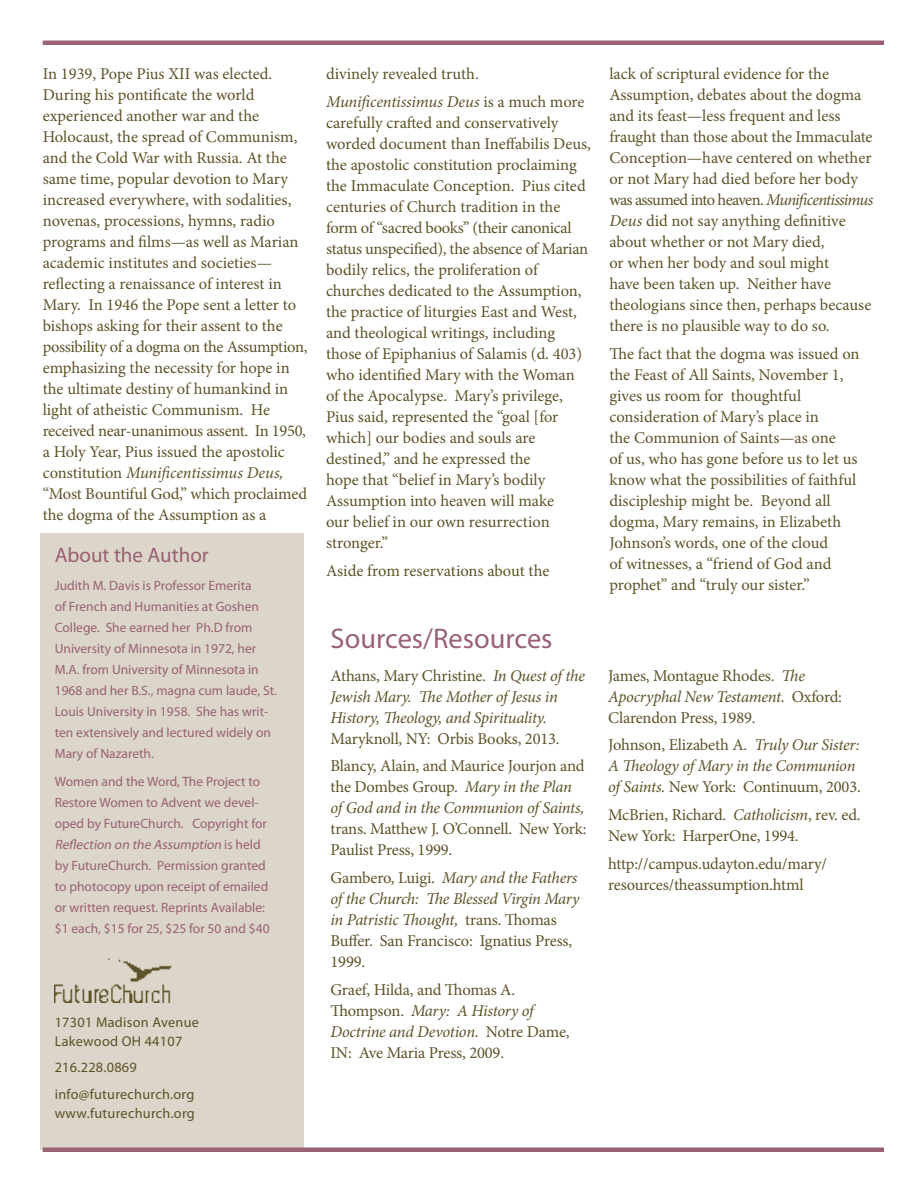
<style>
.page{position:relative;width:918px;height:1188px;background:#fff}
.page>*{position:absolute;margin:0;border:0;box-sizing:border-box;transform-origin:0 0}
.t1{font:28.5px "Myriad Pro";color:#9a6175}
.t2{font:21px "Myriad Pro";color:#9a6175}
.t3{font:16.5px/21px "Minion Pro";letter-spacing:-.005em;color:#5e5228}
.t4{font:italic 16.5px/21px "Minion Pro";letter-spacing:-.02em;color:#5e5228}
.t5{font:14.25px/19.5px "Myriad Pro";letter-spacing:.02em;color:#5e5228}
.t6{font:13.5px/21px "Myriad Pro";color:#9a6175}
.s1{font-style:italic}
.s2{font-style:normal}
</style>
<div class="page">
<div style="left:40px;top:534px;width:264px;height:616px;background:#dbd5ca"></div>
<hr style="left:43px;top:1148px;width:841px;height:4px;background:#9a6175">
<img style="left:55px;top:958px;width:117px;height:44px">
<div style="left:43px;top:40px;width:841px;height:5px;background:#9a6175"></div>
<p class="t3" style="left:43px;top:64px;width:266px">In 1939, Pope Pius XII was elected.<br>During his pontificate the world experienced another war and the Holocaust, the spread of Communism, and the Cold War with Russia. At the same time, popular devotion to Mary increased everywhere, with sodalities, novenas, processions, hymns, radio programs and films—as well as Marian academic institutes and societies— reflecting a renaissance of interest in Mary. In 1946 the Pope sent a letter to bishops asking for their assent to the possibility of a dogma on the Assumption, emphasizing the necessity for hope in the ultimate destiny of humankind in light of atheistic Communism. He received near-unanimous assent. In 1950, a Holy Year, Pius issued the apostolic constitution <span class="s1">Munificentissimus Deus, </span>“Most Bountiful God,” which proclaimed the dogma of the Assumption as a</p>
<p class="t3" style="left:326px;top:64px;width:154px">divinely revealed truth.</p>
<p class="t3" style="left:326px;top:92px;width:266px"><span class="s1">Munificentissimus Deus</span> is a much more carefully crafted and conservatively worded document than Ineffabilis Deus, the apostolic constitution proclaiming the Immaculate Conception. Pius cited centuries of Church tradition in the form of “sacred books” (their canonical status unspecified), the absence of Marian bodily relics, the proliferation of churches dedicated to the Assumption, the practice of liturgies East and West, and theological writings, including those of Epiphanius of Salamis (d. 403) who identified Mary with the Woman of the Apocalypse. Mary’s privilege, Pius said, represented the “goal [for which] our bodies and souls are destined,” and he expressed the<br>hope that “belief in Mary’s bodily Assumption into heaven will make<br>our belief in our own resurrection stronger.”</p>
<p class="t3" style="left:326px;top:560px;width:225px">Aside from reservations about the</p>
<p class="t2" style="left:55px;top:542px;width:155px">About the Author</p>
<p class="t6" style="left:55px;top:575px;width:224px">Judith M. Davis is Professor Emerita<br>of French and Humanities at Goshen College. She earned her Ph.D from University of Minnesota in 1972, her M.A. from University of Minnesota in 1968 and her B.S., magna cum laude, St.<br>Louis University in 1958. She has writ&shy;ten extensively and lectured widely on Mary of Nazareth.</p>
<p class="t6" style="left:55px;top:770px;width:216px">Women and the Word, The Project to Restore Women to Advent we devel&shy;oped by FutureChurch. Copyright for <span class="s1">Reflection on the Assumption</span> i s h e l d by FutureChurch. Permission granted to photocopy upon receipt of emailed or written request. Reprints Available: $1 each, $15 for 25, $25 for 50 and $40</p>
<p class="t1" style="left:330px;top:621px;width:224px">Sources/Resources</p>
<p class="t4" style="left:330px;top:665px;width:256px"><span class="s2">Athans, Mary Christine.</span> In Quest of the Jewish Mary. The Mother of Jesus in History, Theology, and Spirituality.<br><span class="s2">Maryknoll, NY: Orbis Books, 2013.</span></p>
<p class="t3" style="left:330px;top:756px;width:258px">Blancy, Alain, and Maurice Jourjon and the Dombes Group. <span class="s1">Mary in the Plan of God and in the Communion of Saints, </span>trans. Matthew J. O’Connell. New York:<br>Paulist Press, 1999.</p>
<p class="t4" style="left:330px;top:867px;width:250px"><span class="s2">Gambero, Luigi.</span> Mary and the Fathers of the Church: The Blessed Virgin Mary in Patristic Thought, <span class="s2">trans. Thomas<br>Buffer. San Francisco: Ignatius Press,<br>1999.</span></p>
<p class="t3" style="left:330px;top:979px;width:241px">Graef, Hilda, and Thomas A.<br>Thompson. <span class="s1">Mary: A History of<br>Doctrine and Devotion.</span> Notre Dame,<br>IN: Ave Maria Press, 2009.</p>
<p class="t5" style="left:55px;top:1012px;width:146px">17301 Madison Avenue<br>Lakewood OH 44107</p>
<p class="t5" style="left:55px;top:1058px;width:84px">216.228.0869</p>
<p class="t5" style="left:55px;top:1084px;width:142px">info@futurechurch.org www.futurechurch.org</p>
<p class="t3" style="left:609px;top:64px;width:265px">lack of scriptural evidence for the Assumption, debates about the dogma and its feast—less frequent and less fraught than those about the Immaculate Conception—have centered on whether or not Mary had died before her body was assumed into heaven. <span class="s1">Munificentissimus Deus</span> did not say anything definitive about whether or not Mary died,<br>or when her body and soul might<br>have been taken up. Neither have theologians since then, perhaps because there is no plausible way to do so.</p>
<p class="t3" style="left:609px;top:344px;width:252px">The fact that the dogma was issued on the Feast of All Saints, November 1, gives us room for thoughtful consideration of Mary’s place in<br>the Communion of Saints—as one<br>of us, who has gone before us to let us know what the possibilities of faithful discipleship might be. Beyond all dogma, Mary remains, in Elizabeth Johnson’s words, one of the cloud<br>of witnesses, a “friend of God and prophet” and “truly our sister.”</p>
<p class="t3" style="left:608px;top:665px;width:235px">James, Montague Rhodes. <span class="s1">The<br>Apocryphal New Testament</span>. Oxford:<br>Clarendon Press, 1989.</p>
<p class="t4" style="left:608px;top:735px;width:254px"><span class="s2">Johnson, Elizabeth A.</span> Truly Our Sister:<br>A Theology of Mary in the Communion of Saints. <span class="s2">New York: Continuum, 2003.</span></p>
<p class="t3" style="left:608px;top:804px;width:254px">McBrien, Richard. <span class="s1">Catholicism</span>, rev. ed.<br>New York: HarperOne, 1994.</p>
<p class="t3" style="left:608px;top:853px;width:220px">http://campus.udayton.edu/mary/ resources/theassumption.html</p>
</div>
